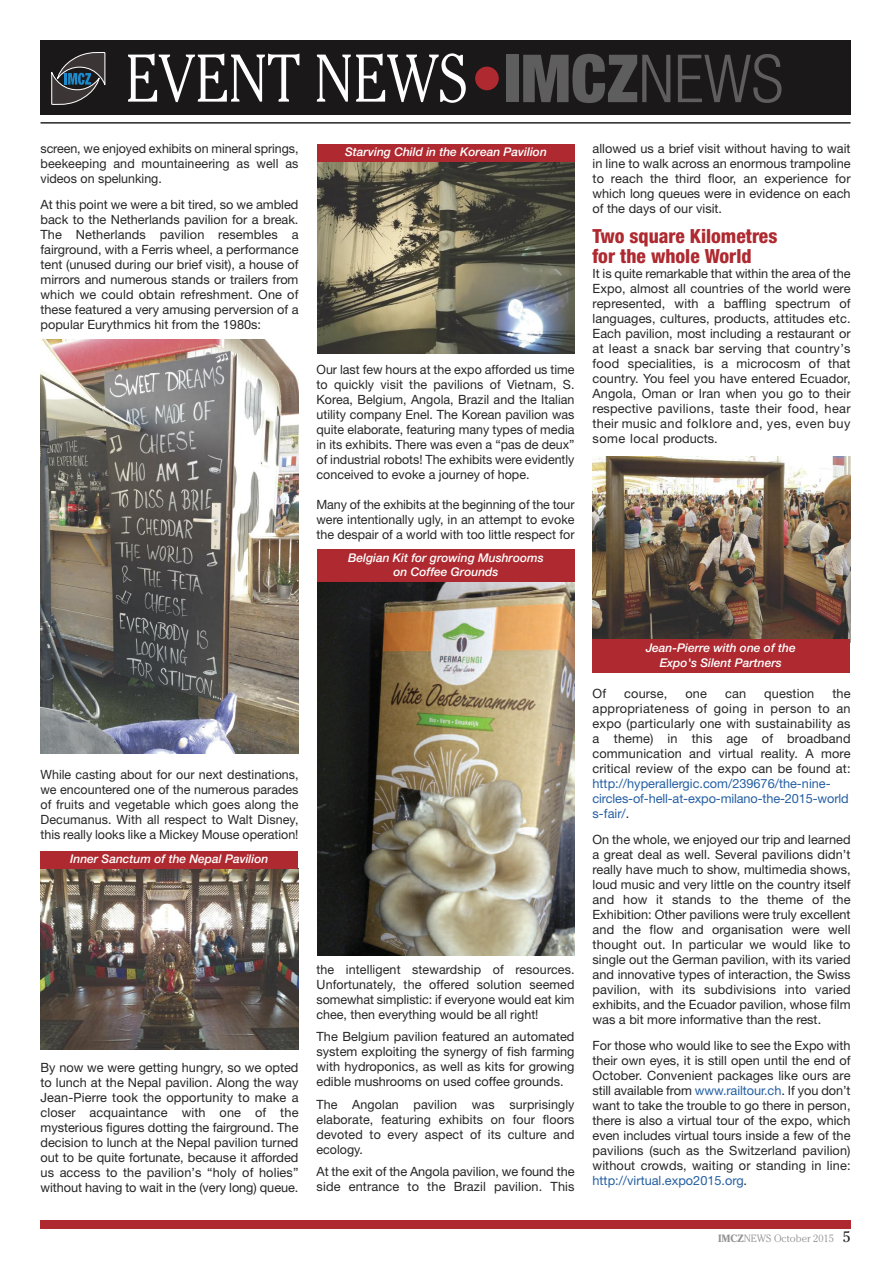
<style>
.page{position:relative;width:893px;height:1263px;background:#fff}
.page>*{position:absolute;margin:0;border:0;box-sizing:border-box;transform-origin:0 0}
.t1{font:300 66.9px "Cheltenham";color:#fff;scale:.87 1}
.t2{font:800 condensed 19.5px/19.5px "Helvetica Neue";color:#ae2a30}
.t3{font:12.75px/15px "Helvetica Neue";color:#272627;text-align:justify}
.t4{font:12.75px/15px "Helvetica Neue";letter-spacing:-.005em;color:#255fa3}
.t5{font:italic 500 12px/13.5px "Helvetica Neue";color:#fff;text-align:center}
.t6{font:300 10.5px "Cheltenham";color:#939393}
.s1{font-family:"Helvetica Neue";font-weight:900;font-stretch:condensed;font-size:66.3px;color:#ae2a30}
.s2{font-family:"Helvetica Neue";font-weight:900;font-stretch:condensed;font-size:66.3px;color:#5f5e5e}
.s3{font-family:"Helvetica Neue";font-stretch:condensed;font-size:66.3px;color:#5f5e5e}
.s4{color:#272627}
.s5{color:#255fa3}
.s6{font-weight:700}
.s7{font-weight:400;font-size:15px;color:#272627}
</style>
<div class="page">
<div style="left:40px;top:41px;width:810px;height:74px;background:#1b1819"></div>
<svg style="left:51px;top:52px;width:54px;height:53px"></svg>
<hr style="left:40px;top:122px;width:810px;height:2px;background:#272627">
<div style="left:41px;top:1220px;width:809px;height:9px;background:#ae2a30"></div>
<img style="left:317px;top:162px;width:258px;height:191px">
<img style="left:40px;top:340px;width:258px;height:413px">
<img style="left:593px;top:456px;width:257px;height:187px">
<div style="left:317px;top:144px;width:258px;height:18px;background:#ae2a30"></div>
<img style="left:40px;top:869px;width:258px;height:181px">
<div style="left:40px;top:851px;width:258px;height:17px;background:#ae2a30"></div>
<img style="left:317px;top:582px;width:258px;height:373px">
<div style="left:317px;top:549px;width:258px;height:33px;background:#ae2a30"></div>
<div style="left:592px;top:640px;width:257px;height:33px;background:#ae2a30"></div>
<h1 class="t1" style="left:126px;top:52px;width:758px">EVENT NEWS<span class="s1">•</span><span class="s2">IMCZ</span><span class="s3">NEWS</span></h1>
<p class="t3" style="left:41px;top:142px;width:260px">screen, we enjoyed exhibits on mineral springs, beekeeping and mountaineering as well as videos on spelunking.</p>
<p class="t3" style="left:40px;top:199px;width:260px">At this point we were a bit tired, so we ambled back to the Netherlands pavilion for a break.<br>The Netherlands pavilion resembles a fairground, with a Ferris wheel, a performance tent (unused during our brief visit), a house of mirrors and numerous stands or trailers from which we could obtain refreshment. One of these featured a very amusing perversion of a popular Eurythmics hit from the 1980s:</p>
<p class="t5" style="left:345px;top:146px;width:203px">Starving Child in the Korean Pavilion</p>
<p class="t3" style="left:317px;top:363px;width:260px">Our last few hours at the expo afforded us time to quickly visit the pavilions of Vietnam, S.<br>Korea, Belgium, Angola, Brazil and the Italian utility company Enel. The Korean pavilion was quite elaborate, featuring many types of media in its exhibits. There was even a “pas de deux” of industrial robots! The exhibits were evidently conceived to evoke a journey of hope.</p>
<p class="t3" style="left:317px;top:498px;width:260px">Many of the exhibits at the beginning of the tour were intentionally ugly, in an attempt to evoke the despair of a world with too little respect for</p>
<p class="t5" style="left:348px;top:552px;width:197px">Belgian Kit for growing Mushrooms on Coffee Grounds</p>
<p class="t3" style="left:593px;top:142px;width:260px">allowed us a brief visit without having to wait in line to walk across an enormous trampoline to reach the third floor, an experience for which long queues were in evidence on each of the days of our visit.</p>
<h2 class="t2" style="left:592px;top:228px;width:186px">Two square Kilometres for the whole World</h2>
<p class="t3" style="left:592px;top:267px;width:260px">It is quite remarkable that within the area of the Expo, almost all countries of the world were represented, with a baffling spectrum of languages, cultures, products, attitudes etc.<br>Each pavilion, most including a restaurant or at least a snack bar serving that country’s food specialities, is a microcosm of that country. You feel you have entered Ecuador, Angola, Oman or Iran when you go to their respective pavilions, taste their food, hear their music and folklore and, yes, even buy some local products.</p>
<p class="t3" style="left:41px;top:769px;width:260px">While casting about for our next destinations, we encountered one of the numerous parades of fruits and vegetable which goes along the Decumanus. With all respect to Walt Disney, this really looks like a Mickey Mouse operation!</p>
<p class="t5" style="left:70px;top:853px;width:200px">Inner Sanctum of the Nepal Pavilion</p>
<p class="t3" style="left:40px;top:1061px;width:260px">By now we were getting hungry, so we opted to lunch at the Nepal pavilion. Along the way Jean-Pierre took the opportunity to make a closer acquaintance with one of the mysterious figures dotting the fairground. The decision to lunch at the Nepal pavilion turned out to be quite fortunate, because it afforded us access to the pavilion’s “holy of holies” without having to wait in the (very long) queue.</p>
<p class="t3" style="left:317px;top:963px;width:260px">the intelligent stewardship of resources.<br>Unfortunately, the offered solution seemed somewhat simplistic: if everyone would eat kim chee, then everything would be all right!</p>
<p class="t3" style="left:316px;top:1030px;width:260px">The Belgium pavilion featured an automated system exploiting the synergy of fish farming with hydroponics, as well as kits for growing edible mushrooms on used coffee grounds.</p>
<p class="t3" style="left:317px;top:1098px;width:260px">The Angolan pavilion was surprisingly elaborate, featuring exhibits on four floors devoted to every aspect of its culture and ecology.</p>
<p class="t3" style="left:316px;top:1165px;width:260px">At the exit of the Angola pavilion, we found the side entrance to the Brazil pavilion. This</p>
<p class="t5" style="left:646px;top:642px;width:151px;line-height:14.4px">Jean-Pierre with one of the<br>Expo's Silent Partners</p>
<p class="t3" style="left:593px;top:687px;width:15px">Of</p>
<p class="t3" style="left:624px;top:687px;width:45px">course,</p>
<p class="t3" style="left:685px;top:687px;width:23px">one</p>
<p class="t3" style="left:725px;top:687px;width:23px">can</p>
<p class="t3" style="left:764px;top:687px;width:52px">question</p>
<p class="t3" style="left:593px;top:687px;width:260px;text-indent:240px">the appropriateness of going in person to an expo (particularly one with sustainability as a theme) in this age of broadband communication and virtual reality. A more critical review of the expo can be found at:</p>
<p class="t4" style="left:592px;top:777px;width:258px">http://hyperallergic.com/239676/the-nine&shy;circles-of-hell-at-expo-milano-the-2015-world s-fair/<span class="s4">.</span></p>
<p class="t3" style="left:592px;top:833px;width:260px">On the whole, we enjoyed our trip and learned a great deal as well. Several pavilions didn’t really have much to show, multimedia shows, loud music and very little on the country itself and how it stands to the theme of the Exhibition: Other pavilions were truly excellent and the flow and organisation were well thought out. In particular we would like to single out the German pavilion, with its varied and innovative types of interaction, the Swiss pavilion, with its subdivisions into varied exhibits, and the Ecuador pavilion, whose film was a bit more informative than the rest.</p>
<p class="t3" style="left:592px;top:1039px;width:260px">For those who would like to see the Expo with their own eyes, it is still open until the end of October. Convenient packages like ours are still available from <span class="s5">www.railtour.ch</span>. If you don’t want to take the trouble to go there in person, there is also a virtual tour of the expo, which even includes virtual tours inside a few of the pavilions (such as the Switzerland pavilion) without crowds, waiting or standing in line: <span class="s5">http://virtual.expo2015.org</span>.</p>
<p class="t6" style="left:718px;top:1234px;width:134px"><span class="s6">IMCZ</span>NEWS October 2015 <span class="s7">5</span></p>
</div>
